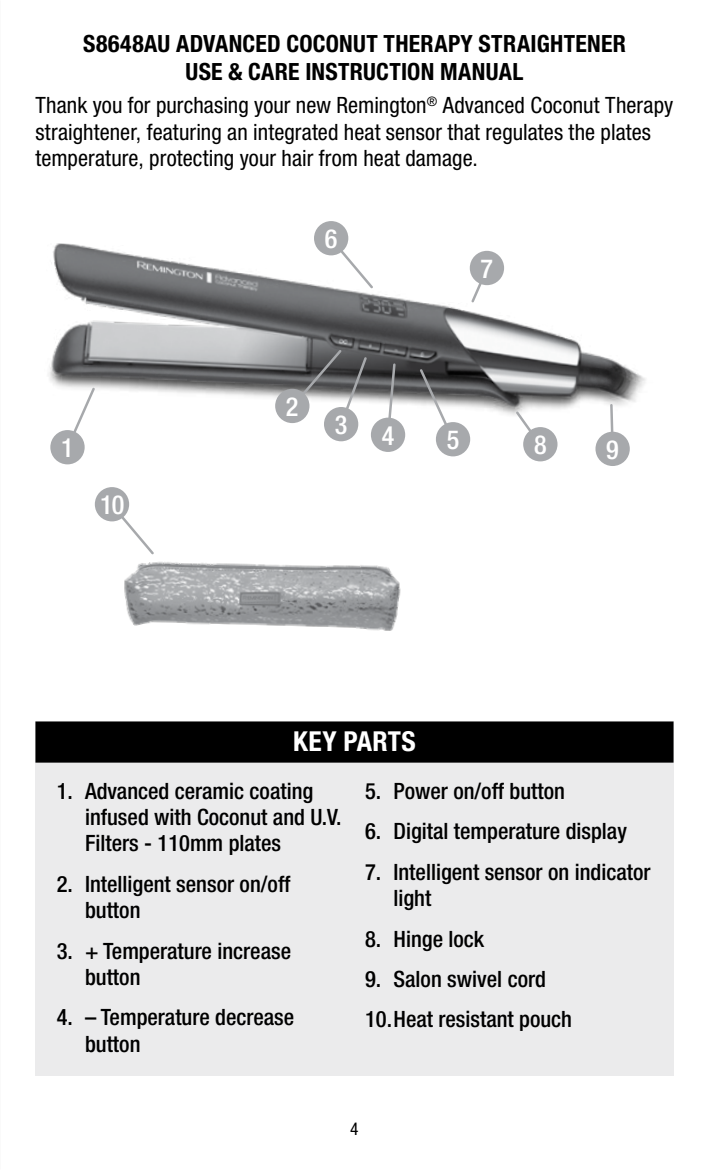
<style>
.page{position:relative;width:709px;height:1170px;background:#fff}
.page>*{position:absolute;margin:0;border:0;box-sizing:border-box;transform-origin:0 0}
.t1{font:700 condensed 27.5px "Helvetica Neue LT Std";letter-spacing:.015em;color:#fff}
.t2{font:500 condensed 26.25px "Helvetica Neue LT Std";color:#fff}
.t3{font:700 condensed 23.75px/27.5px "Helvetica Neue LT Std";letter-spacing:.01em;color:#000;text-align:center}
.t4{font:500 condensed 22.5px/26.2px "Helvetica Neue LT Std";color:#000}
.t5{font:condensed 22.5px/26.2px "Helvetica Neue LT Std";letter-spacing:.005em;color:#000}
.t6{font:condensed 17.5px "Helvetica Neue LT Std";color:#000}
</style>
<div class="page">
<img style="left:48px;top:243px;width:598px;height:181px">
<img style="left:124px;top:562px;width:277px;height:69px">
<svg style="left:327px;top:236px;width:48px;height:54px"></svg>
<svg style="left:109px;top:503px;width:45px;height:52px"></svg>
<svg style="left:469px;top:265px;width:21px;height:39px"></svg>
<svg style="left:289px;top:347px;width:80px;height:80px"></svg>
<svg style="left:385px;top:362px;width:12px;height:57px"></svg>
<svg style="left:418px;top:367px;width:38px;height:68px"></svg>
<svg style="left:514px;top:409px;width:30px;height:31px"></svg>
<svg style="left:609px;top:402px;width:6px;height:29px"></svg>
<svg style="left:64px;top:385px;width:33px;height:47px"></svg>
<div style="left:314px;top:221px;width:34px;height:34px;background:#a7a9ac;border-radius:50%"></div>
<div style="left:95px;top:487px;width:34px;height:34px;background:#a7a9ac;border-radius:50%"></div>
<div style="left:470px;top:251px;width:34px;height:34px;background:#a7a9ac;border-radius:50%"></div>
<div style="left:275px;top:389px;width:34px;height:34px;background:#a7a9ac;border-radius:50%"></div>
<div style="left:324px;top:407px;width:34px;height:34px;background:#a7a9ac;border-radius:50%"></div>
<div style="left:371px;top:417px;width:34px;height:35px;background:#a7a9ac;border-radius:50%"></div>
<div style="left:436px;top:422px;width:34px;height:34px;background:#a7a9ac;border-radius:50%"></div>
<div style="left:523px;top:427px;width:34px;height:34px;background:#a7a9ac;border-radius:50%"></div>
<div style="left:595px;top:431px;width:35px;height:35px;background:#a7a9ac;border-radius:50%"></div>
<div style="left:50px;top:430px;width:35px;height:34px;background:#a7a9ac;border-radius:50%"></div>
<div style="left:35px;top:721px;width:638px;height:354px;background:#ebebec"></div>
<div style="left:35px;top:721px;width:638px;height:41px;background:#000"></div>
<p class="t3" style="left:83px;top:30px;width:544px">S8648AU ADVANCED COCONUT THERAPY STRAIGHTENER<br>USE &amp; CARE INSTRUCTION MANUAL</p>
<p class="t5" style="left:35px;top:92px;width:639px">Thank you for purchasing your new Remington<sup>®</sup> Advanced Coconut Therapy straightener, featuring an integrated heat sensor that regulates the plates temperature, protecting your hair from heat damage.</p>
<p class="t2" style="left:61px;top:432px;width:14px">1</p>
<p class="t2" style="left:100px;top:489px;width:26px">10</p>
<p class="t2" style="left:325px;top:223px;width:14px">6</p>
<p class="t2" style="left:480px;top:253px;width:14px">7</p>
<p class="t2" style="left:286px;top:391px;width:14px">2</p>
<p class="t2" style="left:335px;top:409px;width:14px">3</p>
<p class="t2" style="left:382px;top:420px;width:14px">4</p>
<p class="t2" style="left:447px;top:424px;width:14px">5</p>
<p class="t2" style="left:534px;top:429px;width:14px">8</p>
<p class="t2" style="left:606px;top:434px;width:14px">9</p>
<p class="t1" style="left:293px;top:724px;width:124px">KEY PARTS</p>
<p class="t4" style="left:85px;top:777px;width:258px;text-indent:-28px">1. Advanced ceramic coating infused with Coconut and U.V.<br>Filters - 110mm plates</p>
<p class="t4" style="left:85px;top:870px;width:207px;text-indent:-28px">2. Intelligent sensor on/off button</p>
<p class="t4" style="left:85px;top:937px;width:207px;text-indent:-28px">3. + Temperature increase button</p>
<p class="t4" style="left:85px;top:1003px;width:211px;text-indent:-28px">4. – Temperature decrease button</p>
<p class="t4" style="left:365px;top:777px;width:201px">5. Power on/off button</p>
<p class="t4" style="left:365px;top:817px;width:263px">6. Digital temperature display</p>
<p class="t4" style="left:393px;top:858px;width:258px;text-indent:-28px">7. Intelligent sensor on indicator light</p>
<p class="t4" style="left:365px;top:925px;width:121px">8. Hinge lock</p>
<p class="t4" style="left:365px;top:958px;width:208px;line-height:40.5px">9. Salon swivel cord<br>10.Heat resistant pouch</p>
<p class="t6" style="left:350px;top:1118px;width:10px">4</p>
</div>
